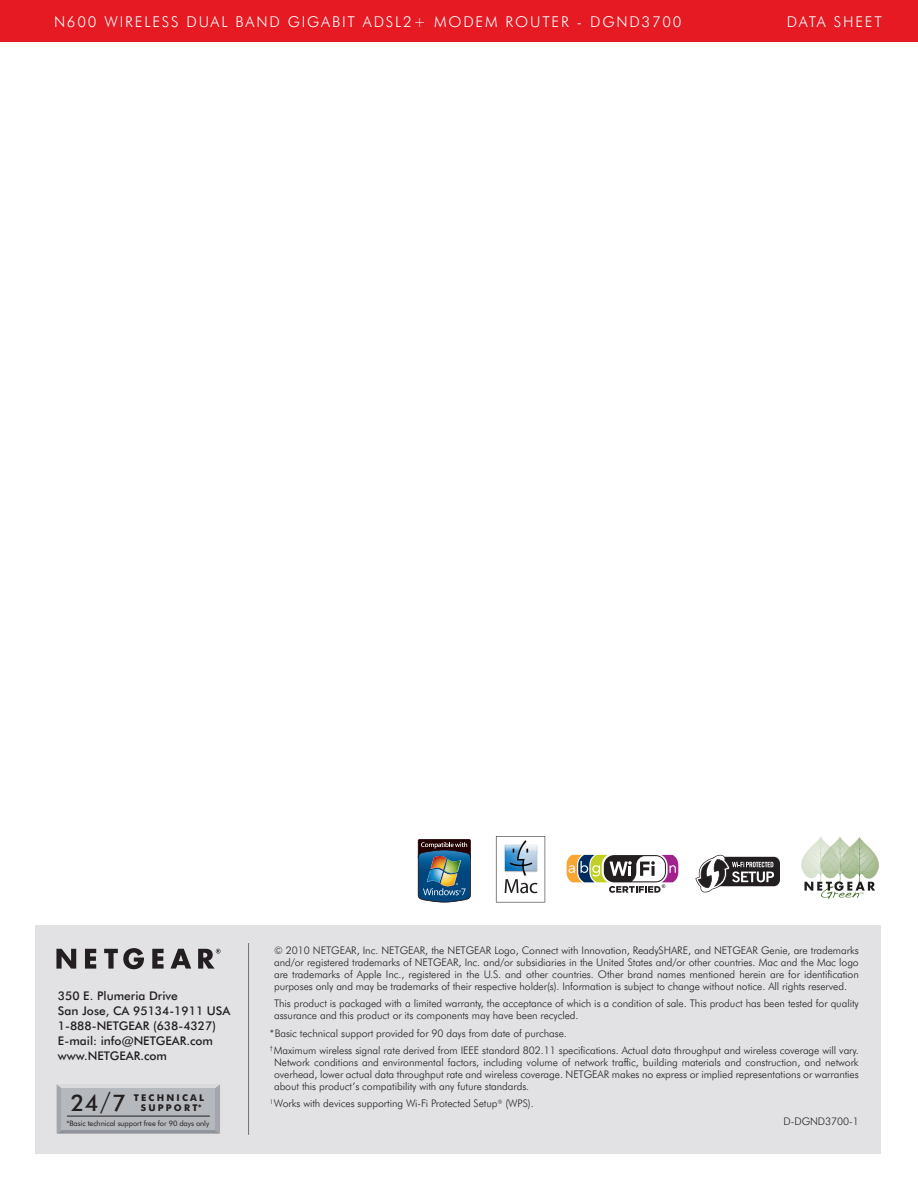
<style>
.page{position:relative;width:918px;height:1188px;background:#fff}
.page>*{position:absolute;margin:0;border:0;box-sizing:border-box;transform-origin:0 0}
.t1{font:500 22.95px "Futura BT";color:#231f20}
.t2{font:300 15px "Futura BT";letter-spacing:.12em;color:#fff}
.t3{font:500 12px/15px "Futura BT";color:#231f20}
.t4{font:300 10.5px/12px "Futura BT";letter-spacing:-.005em;color:#231f20;text-align:justify}
.t5{font:700 9.3px/9.9px "Futura BT";letter-spacing:.235em;color:#231f20;text-align:center}
.t6{font:7.5px "Futura BT";letter-spacing:-.015em;color:#231f20}
.s1{font-weight:300;font-size:26.1px}
.s2{font-weight:500}
</style>
<div class="page">
<div style="left:0;top:0;width:918px;height:42px;background:#e51a23"></div>
<div style="left:36px;top:925px;width:845px;height:229px;background:#e2e2e4"></div>
<svg style="left:56px;top:949px;width:20px;height:20px"></svg>
<svg style="left:85px;top:949px;width:11px;height:20px"></svg>
<svg style="left:104px;top:948px;width:40px;height:21px"></svg>
<svg style="left:152px;top:949px;width:12px;height:20px"></svg>
<svg style="left:171px;top:949px;width:20px;height:20px"></svg>
<svg style="left:198px;top:949px;width:23px;height:20px"></svg>
<hr style="left:248px;top:943px;width:1px;height:192px;background:#6a747c">
<svg style="left:57px;top:1084px;width:163px;height:50px"></svg>
<div style="left:62px;top:1088px;width:153px;height:42px;background:#b5b8bc"></div>
<hr style="left:67px;top:1116px;width:143px;height:1px;background:#231f20">
<svg style="left:801px;top:837px;width:78px;height:62px"></svg>
<svg style="left:496px;top:836px;width:49px;height:66px"></svg>
<img style="left:500px;top:837px;width:41px;height:41px">
<svg style="left:567px;top:855px;width:111px;height:38px"></svg>
<div style="left:710px;top:857px;width:70px;height:29px;background:#231f20;border-radius:6px"></div>
<svg style="left:695px;top:855px;width:79px;height:37px"></svg>
<img style="left:418px;top:839px;width:53px;height:64px">
<h2 class="t2" style="left:54px;top:12px;width:629px">N600 WIRELESS DUAL BAND GIGABIT ADSL2+ MODEM ROUTER - DGND3700</h2>
<h2 class="t2" style="left:787px;top:12px;width:96px">DATA SHEET</h2>
<p class="t3" style="left:58px;top:988px;width:174px">350 E. Plumeria Drive<br>San Jose, CA 95134-1911 USA<br>1-888-NETGEAR (638-4327)<br>E-mail: info@NETGEAR.com www.NETGEAR.com</p>
<h1 class="t1" style="left:71px;top:1089px;width:57px">24<span class="s1">/</span>7</h1>
<p class="t5" style="left:134px;top:1093px;width:72px">TECHNICAL<br>SUPPORT<span class="s2">*</span></p>
<p class="t6" style="left:66px;top:1118px;width:144px">*Basic technical support free for 90 days only</p>
<p class="t4" style="left:274px;top:944px;width:586px">© 2010 NETGEAR, Inc. NETGEAR, the NETGEAR Logo, Connect with Innovation, ReadySHARE, and NETGEAR Genie, are trademarks and/or registered trademarks of NETGEAR, Inc. and/or subsidiaries in the United States and/or other countries. Mac and the Mac logo are trademarks of Apple Inc., registered in the U.S. and other countries. Other brand names mentioned herein are for identification purposes only and may be trademarks of their respective holder(s). Information is subject to change without notice. All rights reserved.</p>
<p class="t4" style="left:274px;top:997px;width:586px">This product is packaged with a limited warranty, the acceptance of which is a condition of sale. This product has been tested for quality assurance and this product or its components may have been recycled.</p>
<p class="t4" style="left:270px;top:1024px;width:591px;line-height:17.4px">*Basic technical support provided for 90 days from date of purchase.<br><sup>†</sup> Maximum wireless signal rate derived from IEEE standard 802.11 specifications. Actual data throughput and wireless coverage will vary.</p>
<p class="t4" style="left:274px;top:1056px;width:586px">Network conditions and environmental factors, including volume of network traffic, building materials and construction, and network overhead, lower actual data throughput rate and wireless coverage. NETGEAR makes no express or implied representations or warranties about this product’s compatibility with any future standards.</p>
<p class="t4" style="left:270px;top:1098px;width:266px"><sup>1</sup>Works with devices supporting Wi-Fi Protected Setup<sup>®</sup> (WPS).</p>
<p class="t4" style="left:783px;top:1115px;width:77px">D-DGND3700-1</p>
</div>
